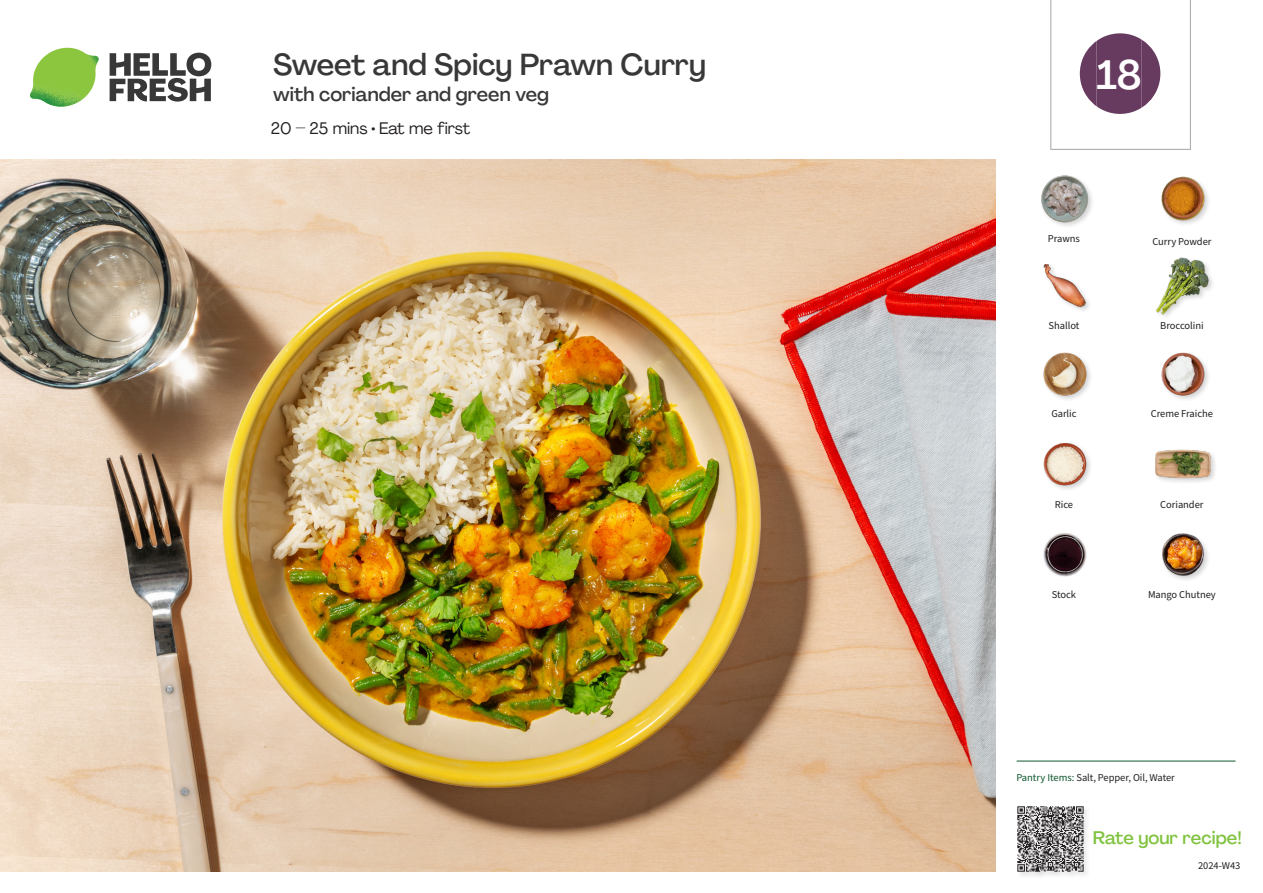
<style>
.page{position:relative;width:1263px;height:893px;background:#fff}
.page>*{position:absolute;margin:0;border:0;box-sizing:border-box;transform-origin:0 0}
._24_Recipe_Nr_Bag{font:500 40.5px "Agrandir";color:#fff}
._15_Titel_UK{font:500 30px "Agrandir";letter-spacing:-.005em;color:#383839}
._15_Titel_UK-2{font:500 19.5px "Agrandir";color:#383839}
.t1{font:500 18px "Agrandir";color:#81c340}
._02_Box_Type{font:16.5px "Agrandir";color:#231f20}
._18_FRONT_ingredients_UK{font:10.5px "Source Sans Pro";letter-spacing:-.005em;color:#231f20}
.t2{font:10.5px "Source Sans Variable";letter-spacing:-.005em;color:#231f20}
.s1{font-family:"Source Sans Pro";color:#0e572c}
</style>
<div class="page">
<svg style="left:110px;top:53px;width:101px;height:49px"></svg>
<img style="left:30px;top:48px;width:69px;height:59px">
<img style="left:0;top:159px;width:995px;height:713px">
<hr style="left:1016px;top:761px;width:219px;height:1px;background:#0e572c">
<div style="left:1017px;top:805px;width:74px;height:74px;background:#fafafa"></div>
<img style="left:1017px;top:806px;width:69px;height:69px">
<img style="left:1161px;top:176px;width:48px;height:48px">
<img style="left:1041px;top:175px;width:51px;height:51px">
<img style="left:1155px;top:257px;width:57px;height:57px">
<img style="left:1043px;top:264px;width:46px;height:47px">
<img style="left:1161px;top:352px;width:47px;height:48px">
<img style="left:1043px;top:352px;width:48px;height:48px">
<div style="left:1154px;top:448px;width:64px;height:37px;background:#231f20;opacity:.2"></div>
<img style="left:1154px;top:448px;width:58px;height:37px">
<img style="left:1043px;top:443px;width:47px;height:46px">
<img style="left:1162px;top:533px;width:46px;height:47px">
<img style="left:1043px;top:533px;width:44px;height:44px">
<svg style="left:1050px;top:0;width:141px;height:150px"></svg>
<p class="_15_Titel_UK" style="left:273px;top:46px;width:434px">Sweet and Spicy Prawn Curry</p>
<p class="_15_Titel_UK-2" style="left:273px;top:82px;width:277px">with coriander and green veg</p>
<p class="_02_Box_Type" style="left:271px;top:118px;width:201px">20 – 25 mins • Eat me first</p>
<p class="_24_Recipe_Nr_Bag" style="left:1096px;top:50px;width:46px">18</p>
<p class="_18_FRONT_ingredients_UK" style="left:1048px;top:232px;width:34px">Prawns</p>
<p class="_18_FRONT_ingredients_UK" style="left:1152px;top:235px;width:61px">Curry Powder</p>
<p class="_18_FRONT_ingredients_UK" style="left:1049px;top:319px;width:32px">Shallot</p>
<p class="_18_FRONT_ingredients_UK" style="left:1160px;top:319px;width:45px">Broccolini</p>
<p class="_18_FRONT_ingredients_UK" style="left:1051px;top:407px;width:27px">Garlic</p>
<p class="_18_FRONT_ingredients_UK" style="left:1151px;top:407px;width:64px">Creme Fraiche</p>
<p class="_18_FRONT_ingredients_UK" style="left:1055px;top:498px;width:20px">Rice</p>
<p class="_18_FRONT_ingredients_UK" style="left:1160px;top:498px;width:45px">Coriander</p>
<p class="_18_FRONT_ingredients_UK" style="left:1052px;top:587px;width:26px">Stock</p>
<p class="_18_FRONT_ingredients_UK" style="left:1148px;top:587px;width:69px">Mango Chutney</p>
<p class="t2" style="left:1016px;top:771px;width:160px"><span class="s1">Pantry Items:</span> Salt, Pepper, Oil, Water</p>
<h3 class="t1" style="left:1093px;top:827px;width:150px">Rate your recipe!</h3>
<p class="t2" style="left:1198px;top:859px;width:44px">2024-W43</p>
</div>
